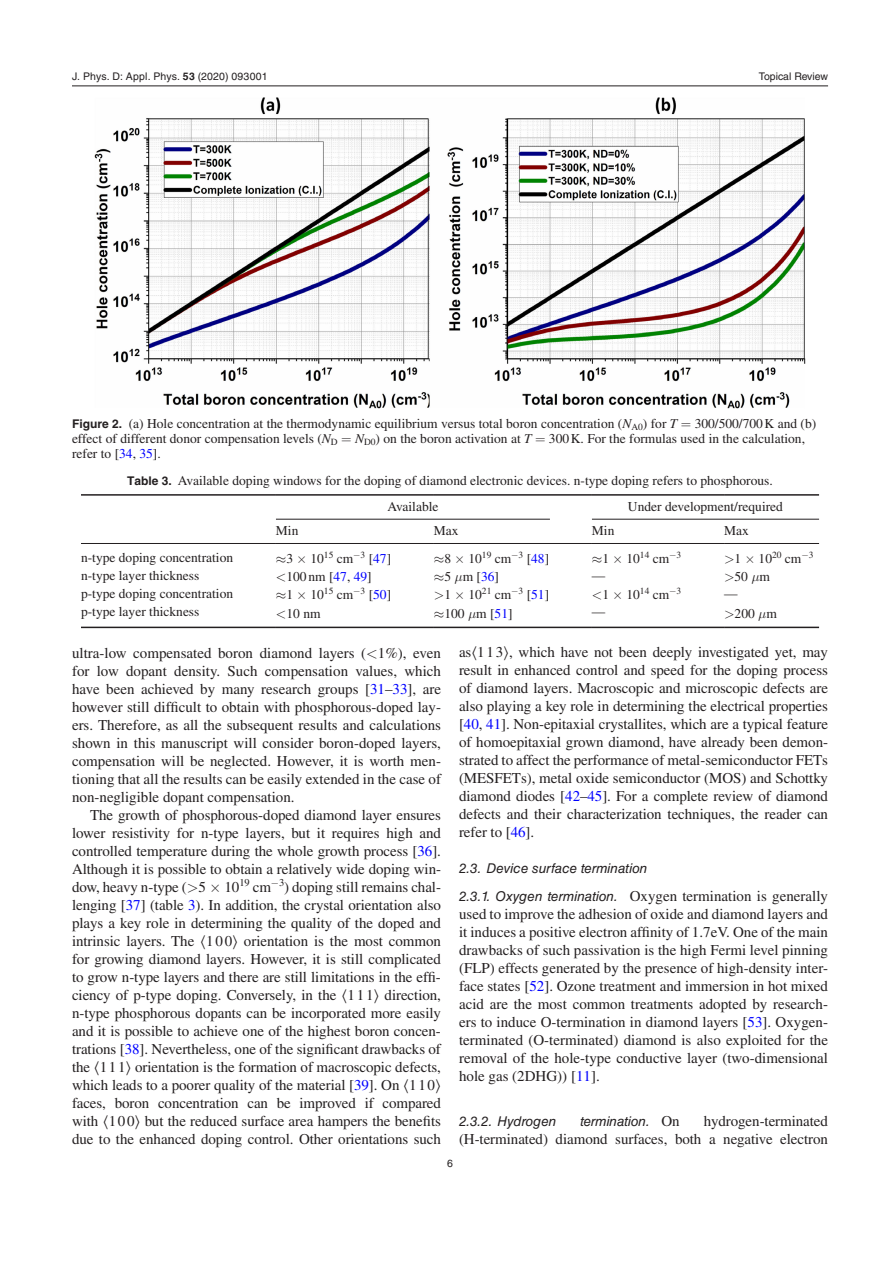
<style>
.page{position:relative;width:893px;height:1263px;background:#fff}
.page>*{position:absolute;margin:0;border:0;box-sizing:border-box;transform-origin:0 0}
.t1{font:15px/18px "Times LT Std";letter-spacing:-.005em;color:#231f20;text-align:justify}
.t2{font:13.5px/27.2px "Times LT Std";color:#231f20}
.t3{font:italic 13.5px "Helvetica LT Std";letter-spacing:-.005em;color:#231f20}
.t4{font:13.5px "STIX General";color:#231f20}
.t5{font:10.5px "Helvetica LT Std";color:#231f20}
.s1{font-family:"Helvetica";font-weight:700}
.s2{font-family:"Helvetica"}
.s3{font-family:"Helvetica LT Std";font-weight:700;font-size:12px}
.s4{font-style:italic}
.s5{color:#00f}
.s6{font-family:"STIX General"}
.s7{font-family:"Helvetica LT Std";font-style:italic;font-size:13.5px}
.s8{font-family:"Times LT Std";font-style:normal;font-size:15px}
</style>
<div class="page">
<hr style="left:72px;top:86px;width:756px;height:1px;background:#231f20">
<img style="left:94px;top:97px;width:712px;height:311px">
<hr style="left:81px;top:494px;width:195px;height:2px;background:#231f20">
<hr style="left:276px;top:494px;width:158px;height:2px;background:#231f20">
<hr style="left:434px;top:494px;width:158px;height:2px;background:#231f20">
<hr style="left:592px;top:494px;width:132px;height:2px;background:#231f20">
<hr style="left:724px;top:494px;width:95px;height:2px;background:#231f20">
<hr style="left:81px;top:543px;width:195px;height:1px;background:#231f20">
<hr style="left:276px;top:543px;width:158px;height:1px;background:#231f20">
<hr style="left:434px;top:543px;width:158px;height:1px;background:#231f20">
<hr style="left:592px;top:543px;width:132px;height:1px;background:#231f20">
<hr style="left:724px;top:543px;width:95px;height:1px;background:#231f20">
<hr style="left:81px;top:627px;width:195px;height:1px;background:#231f20">
<hr style="left:276px;top:627px;width:158px;height:1px;background:#231f20">
<hr style="left:434px;top:627px;width:158px;height:1px;background:#231f20">
<hr style="left:592px;top:627px;width:132px;height:1px;background:#231f20">
<hr style="left:724px;top:627px;width:95px;height:1px;background:#231f20">
<hr style="left:276px;top:519px;width:274px;height:1px;background:#231f20">
<hr style="left:592px;top:519px;width:227px;height:1px;background:#231f20">
<p class="t5" style="left:72px;top:70px;width:197px">J. Phys. D: Appl. Phys. <span class="s1">53</span> (<span class="s2">2020</span>) 093001</p>
<p class="t5" style="left:759px;top:70px;width:71px">Topical Review</p>
<p class="t2" style="left:72px;top:410px;width:607px"><span class="s3">Figure 2.</span> (a) Hole concentration at the thermodynamic equilibrium versus total boron concentration (<span class="s4">N</span><sub>A0</sub>) for <span class="s4">T</span></p>
<p class="t2" style="left:695px;top:410px;width:123px">300/500/700K and (b)</p>
<p class="t2" style="left:72px;top:425px;width:267px">effect of different donor compensation levels (<span class="s4">N</span><sub>D</sub></p>
<p class="t2" style="left:355px;top:425px;width:178px"><span class="s4">N</span><sub>D0</sub>) on the boron activation at <span class="s4">T</span></p>
<p class="t2" style="left:549px;top:425px;width:258px">300K. For the formulas used in the calculation,</p>
<p class="t2" style="left:127px;top:440px;width:647px;text-indent:-55px">refer to [<span class="s5">34</span>, <span class="s5">35</span>].<br><span class="s3">Table 3.</span> Available doping windows for the doping of diamond electronic devices. n-type doping refers to phosphorous.</p>
<p class="t2" style="left:387px;top:492px;width:53px">Available</p>
<p class="t2" style="left:628px;top:492px;width:157px">Under development/required</p>
<p class="t2" style="left:276px;top:517px;width:24px">Min</p>
<p class="t2" style="left:434px;top:517px;width:26px">Max</p>
<p class="t2" style="left:592px;top:517px;width:24px">Min</p>
<p class="t2" style="left:724px;top:517px;width:26px">Max</p>
<p class="t2" style="left:81px;top:543px;width:154px">n-type doping concentration</p>
<p class="t2" style="left:276px;top:545px;width:19px">≈3</p>
<p class="t2" style="left:310px;top:545px;width:82px">10<sup>15</sup> cm−<sup>3</sup> [<span class="s5">47</span>]</p>
<p class="t2" style="left:434px;top:545px;width:19px">≈8</p>
<p class="t2" style="left:468px;top:545px;width:82px">10<sup>19</sup> cm−<sup>3</sup> [<span class="s5">48</span>]</p>
<p class="t2" style="left:592px;top:545px;width:19px">≈1</p>
<p class="t2" style="left:626px;top:545px;width:56px">10<sup>14</sup> cm−<sup>3</sup></p>
<p class="t2" style="left:735px;top:545px;width:8px">1</p>
<p class="t2" style="left:759px;top:545px;width:56px">10<sup>20</sup> cm−<sup>3</sup></p>
<p class="t2" style="left:81px;top:562px;width:120px">n-type layer thickness</p>
<p class="t2" style="left:286px;top:563px;width:87px">100nm [<span class="s5">47</span>, <span class="s5">49</span>]</p>
<p class="t2" style="left:434px;top:563px;width:67px">≈5 m [<span class="s5">36</span>]</p>
<p class="t4" style="left:592px;top:566px;width:15px">—</p>
<p class="t2" style="left:735px;top:563px;width:37px">50 m</p>
<p class="t2" style="left:81px;top:580px;width:154px">p-type doping concentration</p>
<p class="t2" style="left:276px;top:581px;width:19px">≈1</p>
<p class="t2" style="left:310px;top:581px;width:82px">10<sup>15</sup> cm−<sup>3</sup> [<span class="s5">50</span>]</p>
<p class="t2" style="left:444px;top:581px;width:8px">1</p>
<p class="t2" style="left:468px;top:581px;width:82px">10<sup>21</sup> cm−<sup>3</sup> [<span class="s5">51</span>]</p>
<p class="t2" style="left:602px;top:581px;width:8px">1</p>
<p class="t2" style="left:626px;top:581px;width:56px">10<sup>14</sup> cm−<sup>3</sup></p>
<p class="t4" style="left:724px;top:584px;width:15px">—</p>
<p class="t2" style="left:81px;top:598px;width:120px">p-type layer thickness</p>
<p class="t2" style="left:286px;top:599px;width:36px">10 nm</p>
<p class="t2" style="left:434px;top:599px;width:80px">≈100 m [<span class="s5">51</span>]</p>
<p class="t4" style="left:592px;top:602px;width:15px">—</p>
<p class="t2" style="left:735px;top:599px;width:44px">200 m</p>
<p class="t1" style="left:72px;top:644px;width:371px">ultra-low compensated boron diamond layers ( 1%), even for low dopant density. Such compensation values, which have been achieved by many research groups [<span class="s5">31</span><span class="s6">–</span><span class="s5">33</span>], are however still difficult to obtain with phosphorous-doped lay&shy;ers. Therefore, as all the subsequent results and calculations shown in this manuscript will consider boron-doped layers, compensation will be neglected. However, it is worth men&shy;tioning that all the results can be easily extended in the case of non-negligible dopant compensation.</p>
<p class="t1" style="left:72px;top:806px;width:371px;text-indent:18px">The growth of phosphorous-doped diamond layer ensures lower resistivity for n-type layers, but it requires high and controlled temperature during the whole growth process [<span class="s5">36</span>].<br>Although it is possible to obtain a relatively wide doping win&shy;dow, heavy n-type ( 5 10<sup>19</sup> cm−<sup>3</sup>) doping still remains chal&shy;lenging [<span class="s5">37</span>] (table <span class="s5">3</span>). In addition, the crystal orientation also plays a key role in determining the quality of the doped and intrinsic layers. The <span class="s6">〈</span>100<span class="s6">〉</span> orientation is the most common for growing diamond layers. However, it is still complicated to grow n-type layers and there are still limitations in the effi&shy;ciency of p-type doping. Conversely, in the <span class="s6">〈</span>111<span class="s6">〉</span> direction, n-type phosphorous dopants can be incorporated more easily and it is possible to achieve one of the highest boron concen&shy;trations [<span class="s5">38</span>]. Nevertheless, one of the significant drawbacks of the <span class="s6">〈</span>111<span class="s6">〉</span> orientation is the formation of macroscopic defects, which leads to a poorer quality of the material [<span class="s5">39</span>]. On <span class="s6">〈</span>110<span class="s6">〉 </span>faces, boron concentration can be improved if compared with <span class="s6">〈</span>100<span class="s6">〉</span> but the reduced surface area hampers the benefits due to the enhanced doping control. Other orientations such</p>
<p class="t1" style="left:459px;top:642px;width:371px">as<span class="s6">〈</span>113<span class="s6">〉</span>, which have not been deeply investigated yet, may result in enhanced control and speed for the doping process of diamond layers. Macroscopic and microscopic defects are also playing a key role in determining the electrical properties [<span class="s5">40</span>, <span class="s5">41</span>]. Non-epitaxial crystallites, which are a typical feature of homoepitaxial grown diamond, have already been demon&shy;strated to affect the performance of metal-semiconductor FETs (MESFETs), metal oxide semiconductor (MOS) and Schottky diamond diodes [<span class="s5">42</span><span class="s6">–</span><span class="s5">45</span>]. For a complete review of diamond defects and their characterization techniques, the reader can refer to [<span class="s5">46</span>].</p>
<p class="t3" style="left:459px;top:860px;width:190px">2.3. Device surface termination</p>
<p class="t1" style="left:459px;top:887px;width:371px"><span class="s7">2.3.1. Oxygen termination.</span> Oxygen termination is generally used to improve the adhesion of oxide and diamond layers and it induces a positive electron affinity of 1.7eV. One of the main drawbacks of such passivation is the high Fermi level pinning (FLP) effects generated by the presence of high-density inter&shy;face states [<span class="s5">52</span>]. Ozone treatment and immersion in hot mixed acid are the most common treatments adopted by research&shy;ers to induce O-termination in diamond layers [<span class="s5">53</span>]. Oxygen&shy;terminated (O-terminated) diamond is also exploited for the removal of the hole-type conductive layer (two-dimensional hole gas (2DHG)) [<span class="s5">11</span>].</p>
<p class="t3" style="left:459px;top:1113px;width:99px">2.3.2. Hydrogen</p>
<p class="t3" style="left:580px;top:1113px;width:101px">termination. <span class="s8">On</span></p>
<p class="t1" style="left:459px;top:1112px;width:371px;text-align:right">hydrogen-terminated<br>(H-terminated) diamond surfaces, both a negative electron</p>
<p class="t5" style="left:447px;top:1157px;width:7px">6</p>
</div>
